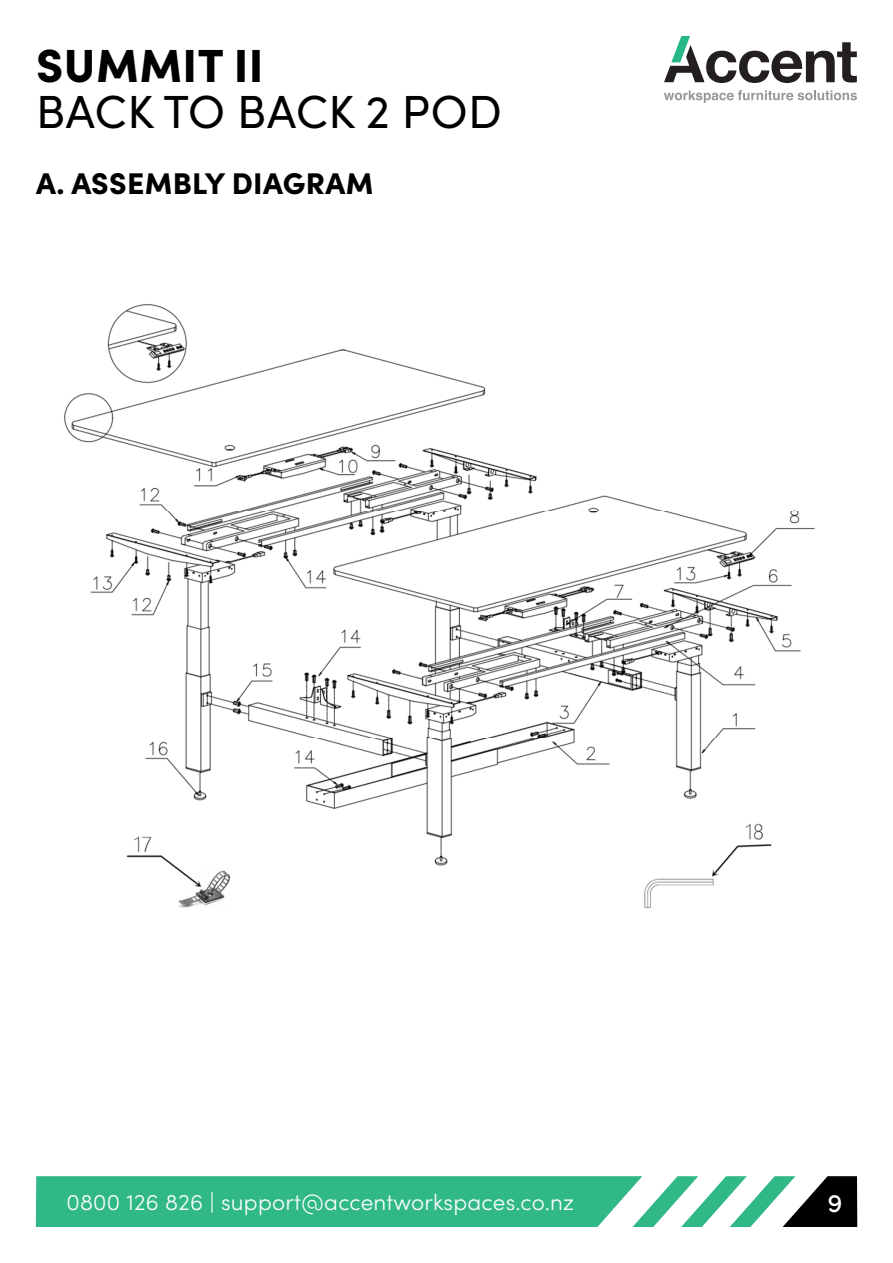
<style>
.page{position:relative;width:893px;height:1263px;background:#fff}
.page>*{position:absolute;margin:0;border:0;box-sizing:border-box;transform-origin:0 0}
.t1{font:46.5px "Sofia Pro";letter-spacing:.01em;color:#000}
.t2{font:900 46.5px "Sofia Pro";letter-spacing:.01em;color:#000}
.t3{font:900 30px "Sofia Pro";letter-spacing:.01em;color:#000}
.t4{font:500 25.5px "Sofia Pro";color:#fff}
.t5{font:300 22.5px "Sofia Pro";letter-spacing:.01em;color:#fff}
</style>
<div class="page">
<svg style="left:36px;top:1176px;width:821px;height:51px;background:#4db791"></svg>
<svg style="left:664px;top:36px;width:193px;height:47px"></svg>
<svg style="left:664px;top:90px;width:193px;height:13px"></svg>
<img style="left:64px;top:304px;width:751px;height:604px">
<p class="t2" style="left:36px;top:29px;width:229px">SUMMIT II</p>
<p class="t1" style="left:36px;top:78px;width:467px">BACK TO BACK 2 POD</p>
<p class="t3" style="left:36px;top:160px;width:339px">A. ASSEMBLY DIAGRAM</p>
<p class="t5" style="left:66px;top:1185px;width:509px">0800 126 826 | support@accentworkspaces.co.nz</p>
<p class="t4" style="left:827px;top:1184px;width:16px">9</p>
</div>
